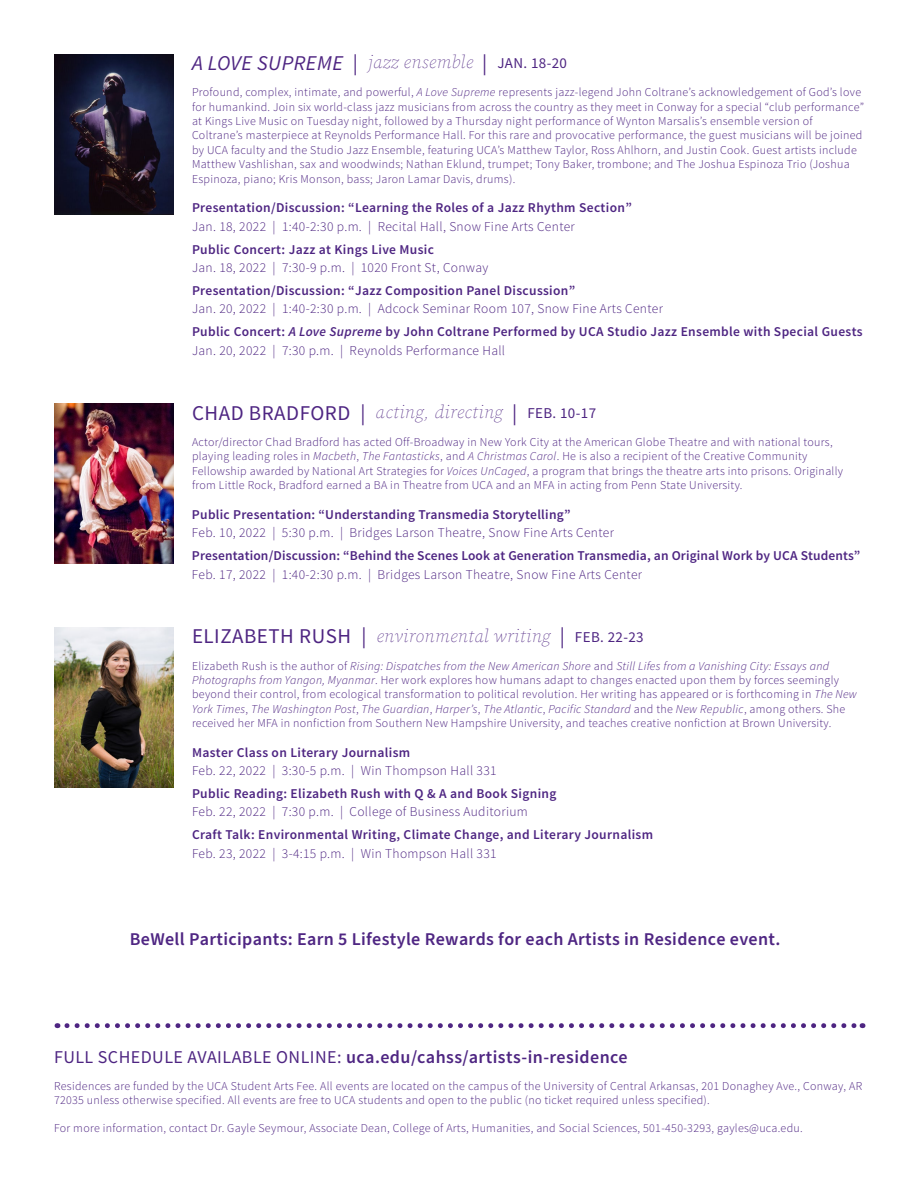
<style>
.page{position:relative;width:918px;height:1188px;background:#fff}
.page>*{position:absolute;margin:0;border:0;box-sizing:border-box;transform-origin:0 0}
.t1{font:italic 21px "Source Sans Pro";letter-spacing:.025em;color:#4e2582}
.t2{font:italic 200 18px "Source Serif Pro";letter-spacing:.025em;color:#4e2582}
.t3{font:600 18px "Source Sans Pro";letter-spacing:.02em;color:#4f2683}
.t4{font:600 18px "Source Sans Pro";letter-spacing:.025em;color:#4e2582}
.Event_Title{font:600 13.5px "Source Sans Pro";letter-spacing:.025em;color:#4e2582}
.Event_Date__Time__Lo{font:300 13.5px "Source Sans Pro";letter-spacing:.025em;color:#4e2582}
.Artist_Bio{font:300 12px/14.4px "Source Sans Pro";letter-spacing:.025em;color:#4e2582}
.s1{font-style:normal}
.s2{font-family:"Source Serif Pro";font-weight:200;font-size:18px}
.s3{font-style:normal;font-size:15px}
.s4{font-style:italic}
.s5{font-family:"Source Sans Pro";font-weight:400;font-style:normal;font-size:21px}
.s6{font-family:"Source Sans Pro";font-weight:400;font-style:normal;font-size:15px}
.s7{font-weight:400}
</style>
<div class="page">
<img style="left:54px;top:54px;width:120px;height:160px">
<svg style="left:67px;top:1023px;width:796px;height:5px"></svg>
<img style="left:54px;top:404px;width:120px;height:160px">
<img style="left:54px;top:627px;width:120px;height:160px">
<p class="t1" style="left:192px;top:50px;width:377px">A LOVE SUPREME <span class="s1">|</span> <span class="s2">jazz ensemble</span> <span class="s1">|</span> <span class="s3">JAN. 18-20</span></p>
<p class="Artist_Bio" style="left:192px;top:85px;width:674px">Profound, complex, intimate, and powerful, <span class="s4">A Love Supreme</span> represents jazz-legend John Coltrane’s acknowledgement of God’s love for humankind. Join six world-class jazz musicians from across the country as they meet in Conway for a special “club performance” at Kings Live Music on Tuesday night, followed by a Thursday night performance of Wynton Marsalis’s ensemble version of Coltrane’s masterpiece at Reynolds Performance Hall. For this rare and provocative performance, the guest musicians will be joined by UCA faculty and the Studio Jazz Ensemble, featuring UCA’s Matthew Taylor, Ross Ahlhorn, and Justin Cook. Guest artists include Matthew Vashlishan, sax and woodwinds; Nathan Eklund, trumpet; Tony Baker, trombone; and The Joshua Espinoza Trio (Joshua Espinoza, piano; Kris Monson, bass; Jaron Lamar Davis, drums).</p>
<p class="Event_Title" style="left:192px;top:199px;width:441px">Presentation/Discussion: “Learning the Roles of a Jazz Rhythm Section”</p>
<p class="Event_Date__Time__Lo" style="left:192px;top:218px;width:384px">Jan. 18, 2022 | 1:40-2:30 p.m. | Recital Hall, Snow Fine Arts Center</p>
<p class="Event_Title" style="left:192px;top:241px;width:244px">Public Concert: Jazz at Kings Live Music</p>
<p class="Event_Date__Time__Lo" style="left:192px;top:259px;width:298px">Jan. 18, 2022 | 7:30-9 p.m. | 1020 Front St, Conway</p>
<p class="Event_Title" style="left:192px;top:282px;width:385px">Presentation/Discussion: “Jazz Composition Panel Discussion”</p>
<p class="Event_Date__Time__Lo" style="left:192px;top:301px;width:473px">Jan. 20, 2022 | 1:40-2:30 p.m. | Adcock Seminar Room 107, Snow Fine Arts Center</p>
<p class="Event_Title" style="left:192px;top:323px;width:672px">Public Concert: <span class="s4">A Love Supreme</span> by John Coltrane Performed by UCA Studio Jazz Ensemble with Special Guests</p>
<p class="Event_Date__Time__Lo" style="left:192px;top:342px;width:315px">Jan. 20, 2022 | 7:30 p.m. | Reynolds Performance Hall</p>
<p class="t2" style="left:192px;top:401px;width:406px"><span class="s5">CHAD BRADFORD |</span> acting, directing <span class="s5">|</span> <span class="s6">FEB. 10-17</span></p>
<p class="Artist_Bio" style="left:192px;top:435px;width:653px">Actor/director Chad Bradford has acted Off-Broadway in New York City at the American Globe Theatre and with national tours, playing leading roles in <span class="s4">Macbeth</span>, <span class="s4">The Fantasticks</span>, and <span class="s4">A Christmas Carol</span>. He is also a recipient of the Creative Community Fellowship awarded by National Art Strategies for <span class="s4">Voices UnCaged</span>, a program that brings the theatre arts into prisons. Originally from Little Rock, Bradford earned a BA in Theatre from UCA and an MFA in acting from Penn State University.</p>
<p class="Event_Title" style="left:192px;top:506px;width:380px">Public Presentation: “Understanding Transmedia Storytelling”</p>
<p class="Event_Date__Time__Lo" style="left:192px;top:525px;width:424px">Feb. 10, 2022 | 5:30 p.m. | Bridges Larson Theatre, Snow Fine Arts Center</p>
<p class="Event_Title" style="left:192px;top:547px;width:670px">Presentation/Discussion: “Behind the Scenes Look at Generation Transmedia, an Original Work by UCA Students”</p>
<p class="Event_Date__Time__Lo" style="left:192px;top:566px;width:452px">Feb. 17, 2022 | 1:40-2:30 p.m. | Bridges Larson Theatre, Snow Fine Arts Center</p>
<p class="t2" style="left:192px;top:625px;width:453px"><span class="s5">ELIZABETH RUSH |</span> environmental writing <span class="s5">|</span> <span class="s6">FEB. 22-23</span></p>
<p class="Artist_Bio" style="left:192px;top:658px;width:667px">Elizabeth Rush is the author of <span class="s4">Rising: Dispatches from the New American Shore</span> and <span class="s4">Still Lifes from a Vanishing City: Essays and Photographs from Yangon, Myanmar</span>. Her work explores how humans adapt to changes enacted upon them by forces seemingly beyond their control, from ecological transformation to political revolution. Her writing has appeared or is forthcoming in <span class="s4">The New York Times</span>, <span class="s4">The Washington Post</span>, <span class="s4">The Guardian</span>, <span class="s4">Harper’s</span>, <span class="s4">The Atlantic</span>, <span class="s4">Pacific Standard</span> and the <span class="s4">New Republic</span>, among others. She received her MFA in nonfiction from Southern New Hampshire University, and teaches creative nonfiction at Brown University.</p>
<p class="Event_Title" style="left:192px;top:744px;width:220px">Master Class on Literary Journalism</p>
<p class="Event_Date__Time__Lo" style="left:192px;top:762px;width:306px">Feb. 22, 2022 | 3:30-5 p.m. | Win Thompson Hall 331</p>
<p class="Event_Title" style="left:192px;top:785px;width:366px">Public Reading: Elizabeth Rush with Q &amp; A and Book Signing</p>
<p class="Event_Date__Time__Lo" style="left:192px;top:804px;width:337px">Feb. 22, 2022 | 7:30 p.m. | College of Business Auditorium</p>
<p class="Event_Title" style="left:192px;top:826px;width:463px">Craft Talk: Environmental Writing, Climate Change, and Literary Journalism</p>
<p class="Event_Date__Time__Lo" style="left:192px;top:845px;width:306px">Feb. 23, 2022 | 3-4:15 p.m. | Win Thompson Hall 331</p>
<h2 class="t3" style="left:130px;top:927px;width:652px">BeWell Participants: Earn 5 Lifestyle Rewards for each Artists in Residence event.</h2>
<p class="t4" style="left:54px;top:1046px;width:575px"><span class="s7">FULL SCHEDULE AVAILABLE ONLINE:</span> uca.edu/cahss/artists-in-residence</p>
<p class="Artist_Bio" style="left:54px;top:1079px;width:810px">Residences are funded by the UCA Student Arts Fee. All events are located on the campus of the University of Central Arkansas, 201 Donaghey Ave., Conway, AR<br>72035 unless otherwise specified. All events are free to UCA students and open to the public (no ticket required unless specified).</p>
<p class="Artist_Bio" style="left:54px;top:1121px;width:750px">For more information, contact Dr. Gayle Seymour, Associate Dean, College of Arts, Humanities, and Social Sciences, 501-450-3293, gayles@uca.edu.</p>
</div>
